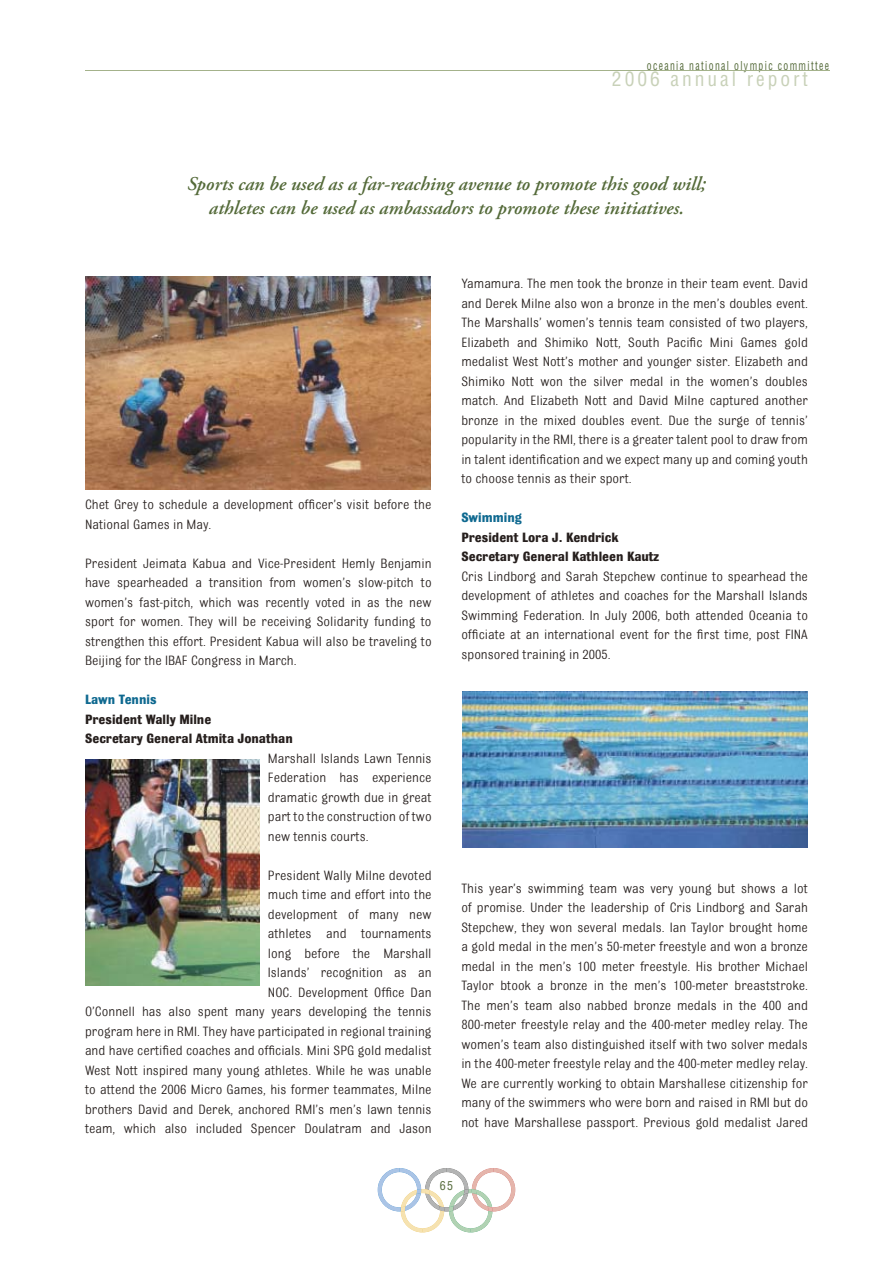
<style>
.page{position:relative;width:893px;height:1263px;background:#fff}
.page>*{position:absolute;margin:0;border:0;box-sizing:border-box;transform-origin:0 0}
.t1{font:italic 600 19.5px/24px "Adobe Garamond Pro";color:#546a39;text-align:center}
.t2{font:condensed 19.5px "Helvetica";letter-spacing:.15em;color:#c8d1b8}
.t3{font:14.25px/19.5px "Bulldog";color:#261f1d;text-align:justify}
.t4{font:700 14.25px/19.5px "Bulldog";color:#261f1d}
.t5{font:700 14.25px "Bulldog";color:#0f6990}
.t6{font:condensed 12px "Helvetica";letter-spacing:.14em;color:#546a39;scale:.81 1}
.t7{font:condensed 12px "Helvetica";letter-spacing:.14em;color:#546a39}
</style>
<div class="page">
<img style="left:85px;top:276px;width:346px;height:213px">
<img style="left:85px;top:759px;width:174px;height:227px">
<img style="left:462px;top:691px;width:346px;height:156px">
<svg style="left:378px;top:1168px;width:137px;height:64px"></svg>
<hr style="left:85px;top:70px;width:744px;height:1px;background:#a4b28b">
<p class="t6" style="left:647px;top:59px;width:227px">oceania national olympic committee</p>
<h1 class="t2" style="left:612px;top:67px;width:197px">2006 annual report</h1>
<h1 class="t1" style="left:187px;top:172px;width:520px">Sports can be used as a far-reaching avenue to promote this good will; athletes can be used as ambassadors to promote these initiatives.</h1>
<p class="t3" style="left:85px;top:495px;width:348px">Chet Grey to schedule a development officer’s visit before the<br>National Games in May.</p>
<p class="t3" style="left:85px;top:553px;width:348px">President Jeimata Kabua and Vice-President Hemly Benjamin have spearheaded a transition from women’s slow-pitch to women’s fast-pitch, which was recently voted in as the new sport for women. They will be receiving Solidarity funding to strengthen this effort. President Kabua will also be traveling to Beijing for the IBAF Congress in March.</p>
<p class="t5" style="left:85px;top:692px;width:73px">Lawn Tennis</p>
<p class="t4" style="left:85px;top:709px;width:209px">President Wally Milne<br>Secretary General Atmita Jonathan</p>
<p class="t3" style="left:268px;top:748px;width:165px">Marshall Islands Lawn Tennis Federation has experience dramatic growth due in great part to the construction of two new tennis courts.</p>
<p class="t3" style="left:85px;top:865px;width:348px;text-align:right">President Wally Milne devoted<br>much time and effort into the<br>development of many new<br>athletes and tournaments<br>long before the Marshall<br>Islands’ recognition as an<br>NOC. Development Office Dan<br>O’Connell has also spent many years developing the tennis program here in RMI. They have participated in regional training and have certified coaches and officials. Mini SPG gold medalist West Nott inspired many young athletes. While he was unable to attend the 2006 Micro Games, his former teammates, Milne brothers David and Derek, anchored RMI’s men’s lawn tennis team, which also included Spencer Doulatram and Jason</p>
<p class="t3" style="left:461px;top:274px;width:348px">Yamamura. The men took the bronze in their team event. David and Derek Milne also won a bronze in the men’s doubles event.<br>The Marshalls’ women’s tennis team consisted of two players, Elizabeth and Shimiko Nott, South Pacific Mini Games gold medalist West Nott’s mother and younger sister. Elizabeth and Shimiko Nott won the silver medal in the women’s doubles match. And Elizabeth Nott and David Milne captured another bronze in the mixed doubles event. Due the surge of tennis’ popularity in the RMI, there is a greater talent pool to draw from in talent identification and we expect many up and coming youth to choose tennis as their sport.</p>
<p class="t5" style="left:461px;top:510px;width:62px">Swimming</p>
<p class="t4" style="left:461px;top:527px;width:199px">President Lora J. Kendrick<br>Secretary General Kathleen Kautz</p>
<p class="t3" style="left:461px;top:566px;width:348px">Cris Lindborg and Sarah Stepchew continue to spearhead the development of athletes and coaches for the Marshall Islands Swimming Federation. In July 2006, both attended Oceania to officiate at an international event for the first time, post FINA sponsored training in 2005.</p>
<p class="t3" style="left:461px;top:878px;width:348px">This year’s swimming team was very young but shows a lot of promise. Under the leadership of Cris Lindborg and Sarah Stepchew, they won several medals. Ian Taylor brought home a gold medal in the men’s 50-meter freestyle and won a bronze medal in the men’s 100 meter freestyle. His brother Michael Taylor btook a bronze in the men’s 100-meter breaststroke.<br>The men’s team also nabbed bronze medals in the 400 and 800-meter freestyle relay and the 400-meter medley relay. The women’s team also distinguished itself with two solver medals in the 400-meter freestyle relay and the 400-meter medley relay.<br>We are currently working to obtain Marshallese citizenship for many of the swimmers who were born and raised in RMI but do not have Marshallese passport. Previous gold medalist Jared</p>
<p class="t7" style="left:440px;top:1178px;width:15px">65</p>
</div>
